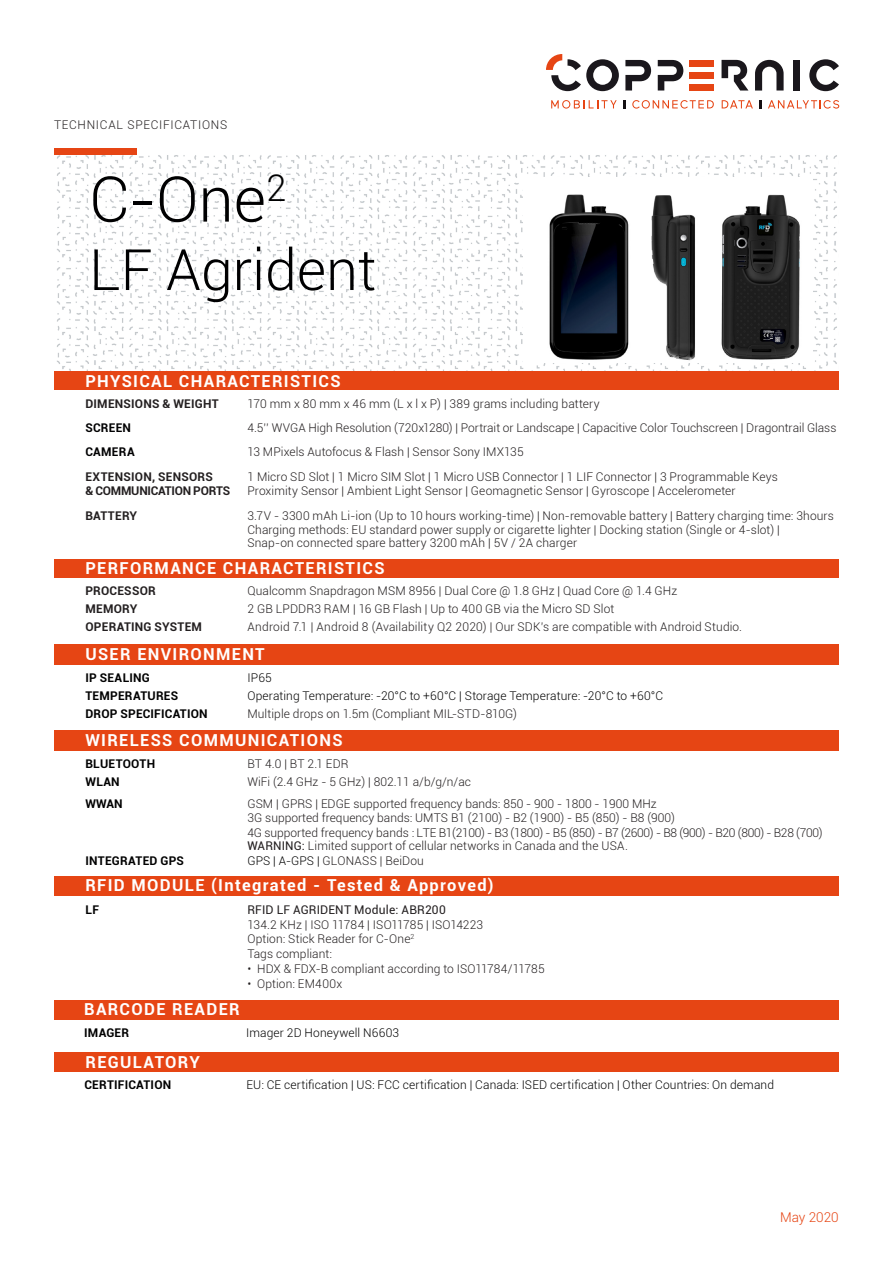
<style>
.page{position:relative;width:893px;height:1263px;background:#fff}
.page>*{position:absolute;margin:0;border:0;box-sizing:border-box;transform-origin:0 0}
.t1{font:300 63px "Roboto";color:#000001}
.t2{font:300 57px "Roboto";color:#000001}
.t3{font:700 16.5px "Roboto";letter-spacing:.08em;color:#fff}
.t4{font:300 13.5px "Roboto";color:#e64514}
.t5{font:300 12px/13.5px "Roboto";letter-spacing:.005em;color:#231f20}
.t6{font:300 12px "Roboto";letter-spacing:.01em;color:#000001}
.t7{font:700 12px "Roboto";letter-spacing:.02em;color:#000001}
.t8{font:300 12px "Roboto";letter-spacing:-.025em;color:#231f20}
.t9{font:700 12px "Roboto";letter-spacing:.02em;color:#231f20}
.t10{font:12px "Roboto";letter-spacing:.015em;color:#231f20}
.t11{font:300 12px "Roboto";letter-spacing:.06em;color:#231f20}
.t12{font:700 12px "Roboto";letter-spacing:-.02em;color:#231f20}
.t13{font:700 12px "Roboto";letter-spacing:.02em;color:#000002}
.s1{font-weight:400}
.s2{color:#000001}
</style>
<div class="page">
<img style="left:54px;top:154px;width:785px;height:218px">
<div style="left:54px;top:148px;width:82px;height:6px;background:#e64514"></div>
<div style="left:54px;top:876px;width:785px;height:20px;background:#e64514"></div>
<div style="left:54px;top:559px;width:785px;height:19px;background:#e64514"></div>
<div style="left:54px;top:372px;width:785px;height:18px;background:#e64514"></div>
<div style="left:54px;top:644px;width:785px;height:20px;background:#e64514"></div>
<div style="left:54px;top:731px;width:785px;height:20px;background:#e64514"></div>
<div style="left:54px;top:1000px;width:784px;height:20px;background:#e64514"></div>
<div style="left:54px;top:1052px;width:785px;height:20px;background:#e64514"></div>
<svg style="left:623px;top:100px;width:2px;height:8px"></svg>
<svg style="left:759px;top:100px;width:3px;height:8px"></svg>
<svg style="left:551px;top:100px;width:66px;height:9px"></svg>
<svg style="left:632px;top:100px;width:82px;height:9px"></svg>
<svg style="left:722px;top:100px;width:31px;height:8px"></svg>
<svg style="left:768px;top:100px;width:71px;height:9px"></svg>
<div style="left:689px;top:60px;width:24px;height:6px;background:#e64514"></div>
<div style="left:689px;top:72px;width:24px;height:6px;background:#e64514"></div>
<div style="left:689px;top:84px;width:24px;height:6px;background:#e64514"></div>
<svg style="left:809px;top:59px;width:30px;height:32px"></svg>
<div style="left:793px;top:60px;width:7px;height:30px;background:#1a171c"></div>
<svg style="left:546px;top:54px;width:73px;height:37px"></svg>
<svg style="left:755px;top:60px;width:29px;height:31px"></svg>
<svg style="left:721px;top:60px;width:27px;height:31px"></svg>
<svg style="left:658px;top:60px;width:25px;height:31px"></svg>
<svg style="left:625px;top:60px;width:26px;height:31px"></svg>
<img style="left:523px;top:177px;width:289px;height:185px">
<p class="t11" style="left:54px;top:116px;width:175px">TECHNICAL SPECIFICATIONS</p>
<p class="t1" style="left:89px;top:156px;width:199px">C-One<sup>2</sup></p>
<p class="t2" style="left:89px;top:230px;width:288px">LF Agrident</p>
<p class="t3" style="left:85px;top:369px;width:257px">PHYSICAL CHARACTERISTICS</p>
<p class="t9" style="left:85px;top:395px;width:135px">DIMENSIONS &amp; WEIGHT</p>
<p class="t5" style="left:247px;top:396px;width:354px">170 mm x 80 mm x 46 mm (L x l x P) | 389 grams including battery</p>
<p class="t13" style="left:85px;top:419px;width:47px">SCREEN</p>
<p class="t5" style="left:247px;top:420px;width:590px">4.5’’ WVGA High Resolution (720x1280) | Portrait or Landscape | Capacitive Color Touchscreen | Dragontrail Glass</p>
<p class="t13" style="left:85px;top:443px;width:51px">CAMERA</p>
<p class="t5" style="left:247px;top:444px;width:278px">13 MPixels Autofocus &amp; Flash | Sensor Sony IMX135</p>
<p class="t9" style="left:85px;top:468px;width:129px">EXTENSION, SENSORS</p>
<p class="t5" style="left:247px;top:470px;width:532px">1 Micro SD Slot | 1 Micro SIM Slot | 1 Micro USB Connector | 1 LIF Connector | 3 Programmable Keys</p>
<p class="t12" style="left:85px;top:482px;width:146px">&amp; COMMUNICATION PORTS</p>
<p class="t5" style="left:247px;top:483px;width:490px">Proximity Sensor | Ambient Light Sensor | Geomagnetic Sensor | Gyroscope | Accelerometer</p>
<p class="t9" style="left:85px;top:507px;width:53px">BATTERY</p>
<p class="t5" style="left:247px;top:509px;width:588px">3.7V - 3300 mAh Li-ion (Up to 10 hours working-time) | Non-removable battery | Battery charging time: 3hours<br>Charging methods: EU standard power supply or cigarette lighter | Docking station (Single or 4-slot) |</p>
<p class="t5" style="left:247px;top:536px;width:331px">Snap-on connected spare battery 3200 mAh | 5V / 2A charger</p>
<p class="t9" style="left:85px;top:582px;width:72px">PROCESSOR</p>
<p class="t5" style="left:247px;top:584px;width:431px">Qualcomm Snapdragon MSM 8956 | Dual Core @ 1.8 GHz | Quad Core @ 1.4 GHz</p>
<p class="t9" style="left:85px;top:600px;width:54px">MEMORY</p>
<p class="t5" style="left:247px;top:602px;width:368px">2 GB LPDDR3 RAM | 16 GB Flash | Up to 400 GB via the Micro SD Slot</p>
<p class="t9" style="left:85px;top:618px;width:118px">OPERATING SYSTEM</p>
<p class="t5" style="left:247px;top:620px;width:496px">Android 7.1 | Android 8 (Availability Q2 2020) | Our SDK’s are compatible with Android Studio.</p>
<p class="t3" style="left:85px;top:642px;width:181px">USER ENVIRONMENT</p>
<p class="t7" style="left:85px;top:669px;width:66px">IP SEALING</p>
<p class="t6" style="left:247px;top:669px;width:26px">IP65</p>
<p class="t7" style="left:85px;top:687px;width:94px">TEMPERATURES</p>
<p class="t6" style="left:247px;top:687px;width:417px">Operating Temperature: -20°C to +60°C | Storage Temperature: -20°C to +60°C</p>
<p class="t7" style="left:85px;top:705px;width:124px">DROP SPECIFICATION</p>
<p class="t5" style="left:247px;top:706px;width:271px">Multiple drops on 1.5m (Compliant MIL-STD-810G)</p>
<p class="t3" style="left:85px;top:728px;width:259px">WIRELESS COMMUNICATIONS</p>
<p class="t3" style="left:85px;top:557px;width:301px">PERFORMANCE CHARACTERISTICS</p>
<p class="t7" style="left:85px;top:755px;width:71px">BLUETOOTH</p>
<p class="t5" style="left:247px;top:756px;width:103px">BT 4.0 | BT 2.1 EDR</p>
<p class="t7" style="left:85px;top:773px;width:36px">WLAN</p>
<p class="t5" style="left:247px;top:774px;width:225px">WiFi (2.4 GHz - 5 GHz) | 802.11 a/b/g/n/ac</p>
<p class="t7" style="left:85px;top:795px;width:39px">WWAN</p>
<p class="t5" style="left:247px;top:797px;width:411px">GSM | GPRS | EDGE supported frequency bands: 850 - 900 - 1800 - 1900 MHz</p>
<p class="t5" style="left:247px;top:810px;width:429px">3G supported frequency bands: UMTS B1 (2100) - B2 (1900) - B5 (850) - B8 (900)</p>
<p class="t8" style="left:247px;top:824px;width:577px">4G supported frequency bands : LTE B1(2100) - B3 (1800) - B5 (850) - B7 (2600) - B8 (900) - B20 (800) - B28 (700)</p>
<p class="t5" style="left:247px;top:839px;width:382px"><span class="s1">WARNING:</span> Limited support of cellular networks in Canada and the USA.</p>
<p class="t7" style="left:85px;top:852px;width:100px">INTEGRATED GPS</p>
<p class="t5" style="left:247px;top:854px;width:178px"><span class="s2">GPS | A-GPS |</span> GLONASS | BeiDou</p>
<p class="t3" style="left:85px;top:874px;width:410px">RFID MODULE (Integrated - Tested &amp; Approved)</p>
<p class="t7" style="left:85px;top:901px;width:15px">LF</p>
<p class="t10" style="left:247px;top:901px;width:200px">RFID LF AGRIDENT Module: ABR200</p>
<p class="t5" style="left:247px;top:917px;width:237px">134.2 KHz | ISO 11784 | ISO11785 | ISO14223</p>
<p class="t5" style="left:247px;top:932px;width:169px">Option: Stick Reader for C-One<sup>2</sup></p>
<p class="t5" style="left:247px;top:946px;width:86px">Tags compliant:</p>
<p class="t5" style="left:247px;top:961px;width:299px">• HDX &amp; FDX-B compliant according to ISO11784/11785</p>
<p class="t5" style="left:247px;top:976px;width:96px">• Option: EM400x</p>
<p class="t3" style="left:84px;top:997px;width:157px">BARCODE READER</p>
<p class="t7" style="left:84px;top:1024px;width:46px">IMAGER</p>
<p class="t6" style="left:246px;top:1024px;width:155px">Imager 2D Honeywell N6603</p>
<p class="t3" style="left:86px;top:1050px;width:116px">REGULATORY</p>
<p class="t7" style="left:84px;top:1076px;width:88px">CERTIFICATION</p>
<p class="t6" style="left:246px;top:1076px;width:529px">EU: CE certification | US: FCC certification | Canada: ISED certification | Other Countries: On demand</p>
<p class="t4" style="left:780px;top:1208px;width:60px">May 2020</p>
</div>
